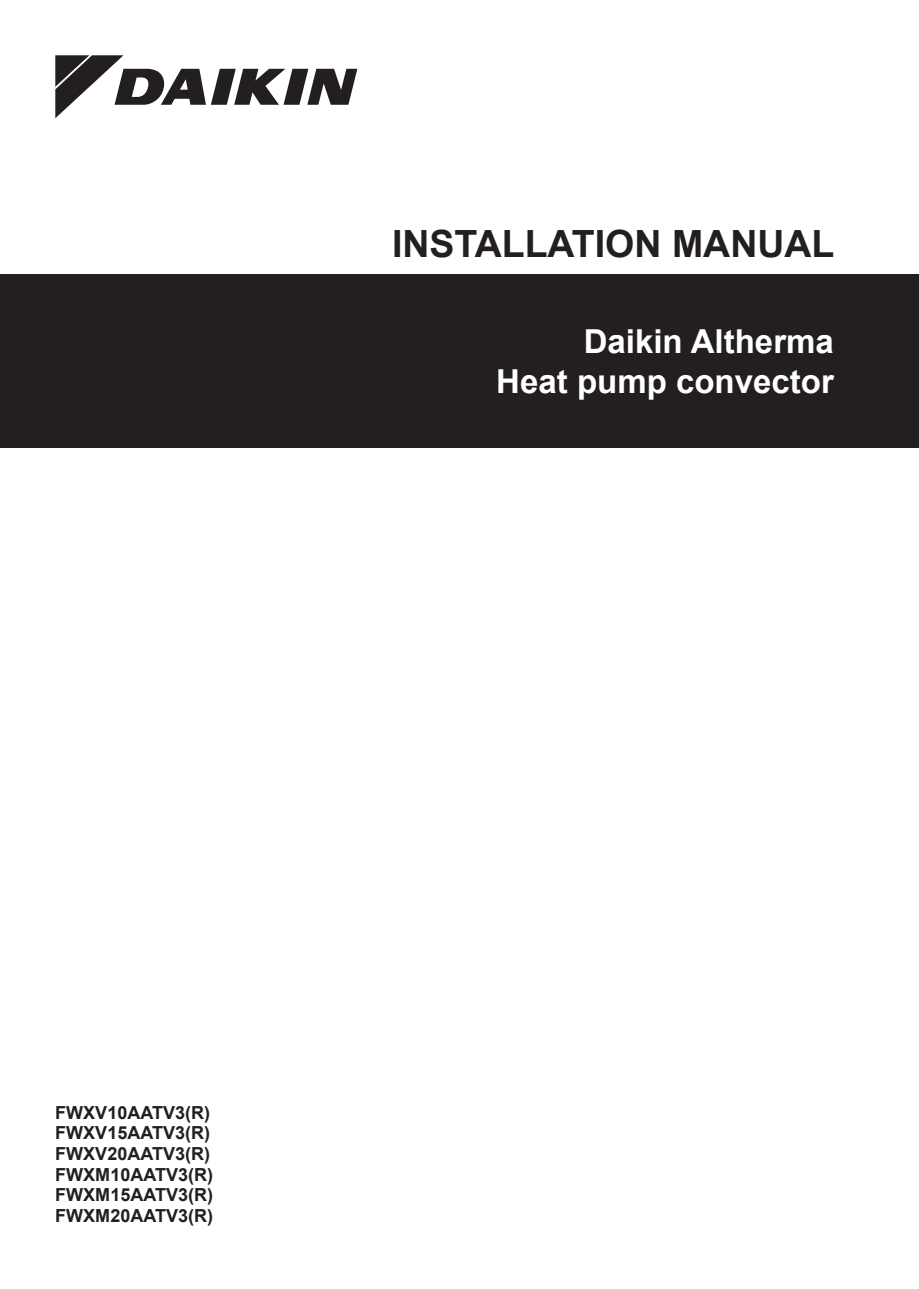
<style>
.page{position:relative;width:919px;height:1289px;background:#fff}
.page>*{position:absolute;margin:0;border:0;box-sizing:border-box;transform-origin:0 0}
.Document_name__large{font:700 37.5px "Arial";color:#231f20}
.Document_title__larg{font:700 33px "Arial";color:#fff}
.Unit_name{font:700 18px "Arial";color:#231f20}
</style>
<div class="page">
<svg style="left:55px;top:55px;width:302px;height:63px"></svg>
<div style="left:0;top:274px;width:918px;height:173px;background:#231f20"></div>
<p class="Document_name__large" style="left:392px;top:219px;width:444px">INSTALLATION MANUAL</p>
<p class="Document_title__larg" style="left:583px;top:319px;width:252px">Daikin Altherma</p>
<p class="Document_title__larg" style="left:496px;top:359px;width:339px">Heat pump convector</p>
<p class="Unit_name" style="left:55px;top:1100px;width:156px">FWXV10AATV3(R)</p>
<p class="Unit_name" style="left:55px;top:1120px;width:156px">FWXV15AATV3(R)</p>
<p class="Unit_name" style="left:55px;top:1141px;width:156px">FWXV20AATV3(R)</p>
<p class="Unit_name" style="left:55px;top:1162px;width:159px">FWXM10AATV3(R)</p>
<p class="Unit_name" style="left:55px;top:1183px;width:159px">FWXM15AATV3(R)</p>
<p class="Unit_name" style="left:55px;top:1203px;width:159px">FWXM20AATV3(R)</p>
</div>
